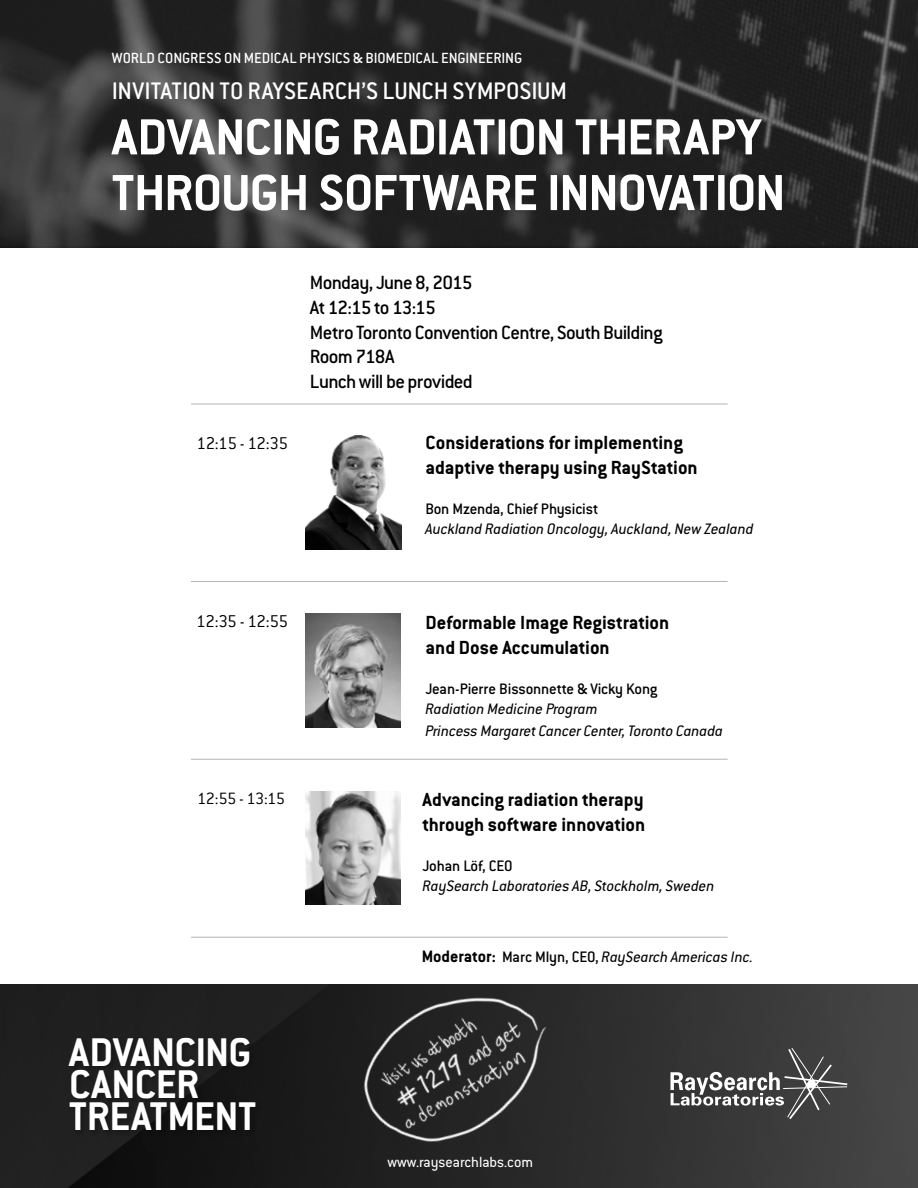
<style>
.page{position:relative;width:918px;height:1188px;background:#fff}
.page>*{position:absolute;margin:0;border:0;box-sizing:border-box;transform-origin:0 0}
.t1{font:700 55.65px/55.7px "Conduit ITC Pro";letter-spacing:-.015em;color:#fff}
.t2{font:700 43.95px/32.2px "Conduit ITC Pro";letter-spacing:-.005em;color:#fff}
.t3{font:500 26.25px "Conduit ITC Pro";letter-spacing:-.005em;color:#fff}
.t4{font:500 21px/24.8px "Conduit ITC";letter-spacing:-.035em;color:#000}
.t5{font:700 20.85px/25px "Conduit ITC Pro";color:#000}
.t6{font:500 20.25px/24.3px "Conduit ITC Pro";letter-spacing:-.015em;color:#000}
.t7{font:300 18.75px "Conduit ITC Pro";letter-spacing:-.025em;color:#000}
.t8{font:300 18px "Conduit ITC";letter-spacing:-.025em;color:#000}
.t9{font:italic 16.65px/22.5px "Conduit ITC Pro";color:#000}
.t10{font:500 16.65px "Conduit ITC Pro";letter-spacing:-.015em;color:#000}
.t11{font:500 16.2px "Conduit ITC Pro";letter-spacing:-.005em;color:#fff}
.t12{font:16.2px "Conduit ITC Pro";color:#fff}
.s1{font-weight:700;font-style:normal;font-size:18.15px}
.s2{font-weight:500;font-style:normal}
</style>
<div class="page">
<img style="left:0;top:984px;width:918px;height:204px">
<svg style="left:0;top:0;width:918px;height:248px;background:#2b2b2b"></svg>
<img style="left:306px;top:791px;width:95px;height:114px">
<img style="left:305px;top:436px;width:96px;height:114px">
<svg style="left:670px;top:1047px;width:179px;height:74px;background:#575757"></svg>
<div style="left:68px;top:1036px;width:195px;height:102px;background:#1b1b1b"></div>
<img style="left:314px;top:984px;width:289px;height:204px">
<img style="left:305px;top:614px;width:96px;height:114px">
<hr style="left:191px;top:404px;width:537px;height:1px;background:#b1b4b6">
<hr style="left:191px;top:759px;width:537px;height:1px;background:#b1b4b6">
<hr style="left:191px;top:937px;width:537px;height:1px;background:#b1b4b6">
<hr style="left:191px;top:581px;width:537px;height:1px;background:#b1b4b6">
<p class="t11" style="left:112px;top:49px;width:412px">WORLD CONGRESS ON MEDICAL PHYSICS &amp; BIOMEDICAL ENGINEERING</p>
<h3 class="t3" style="left:112px;top:76px;width:457px">INVITATION TO RAYSEARCH’S LUNCH SYMPOSIUM</h3>
<h1 class="t1" style="left:112px;top:109px;width:675px">ADVANCING RADIATION THERAPY<br>THROUGH SOFTWARE INNOVATION</h1>
<p class="t7" style="left:197px;top:433px;width:93px">12:15 - 12:35</p>
<p class="t4" style="left:310px;top:270px;width:354px">Monday, June 8, 2015<br>At 12:15 to 13:15<br>Metro Toronto Convention Centre, South Building<br>Room 718A<br>Lunch will be provided</p>
<p class="t6" style="left:308px;top:271px;width:359px">Monday, June 8th<br>At 12:15 to 01:15 pm<br>Metro Toronto Convention Centre, South Building<br>Room 718A<br>Lunch will be provided</p>
<p class="t5" style="left:426px;top:429px;width:274px">Considerations for implementing adaptive therapy using RayStation</p>
<p class="t10" style="left:426px;top:499px;width:175px">Bon Mzenda, Chief Physicist</p>
<p class="t9" style="left:426px;top:517px;width:330px">Auckland Radiation Oncology, Auckland, New Zealand</p>
<p class="t7" style="left:196px;top:611px;width:93px">12:35 - 12:55</p>
<p class="t5" style="left:426px;top:609px;width:245px">Deformable Image Registration and Dose Accumulation</p>
<p class="t10" style="left:426px;top:679px;width:233px">Jean-Pierre Bissonnette &amp; Vicky Kong</p>
<p class="t9" style="left:426px;top:697px;width:299px">Radiation Medicine Program<br>Princess Margaret Cancer Center, Toronto Canada</p>
<p class="t7" style="left:197px;top:788px;width:93px">12:55 - 01:15</p>
<p class="t8" style="left:197px;top:788px;width:89px">12:55 - 13:15</p>
<p class="t5" style="left:423px;top:787px;width:224px">Advancing radiation therapy through software innovation</p>
<p class="t10" style="left:423px;top:856px;width:91px">Johan Löf, CEO</p>
<p class="t9" style="left:423px;top:874px;width:293px">RaySearch Laboratories AB, Stockholm, Sweden</p>
<p class="t9" style="left:422px;top:946px;width:333px"><span class="s1">Moderator:</span> <span class="s2">Marc Mlyn, CEO,</span> RaySearch Americas Inc.</p>
<h2 class="t2" style="left:69px;top:1036px;width:189px">ADVANCING<br>CANCER<br>TREATMENT</h2>
<p class="t12" style="left:388px;top:1153px;width:147px">www.raysearchlabs.com</p>
</div>
